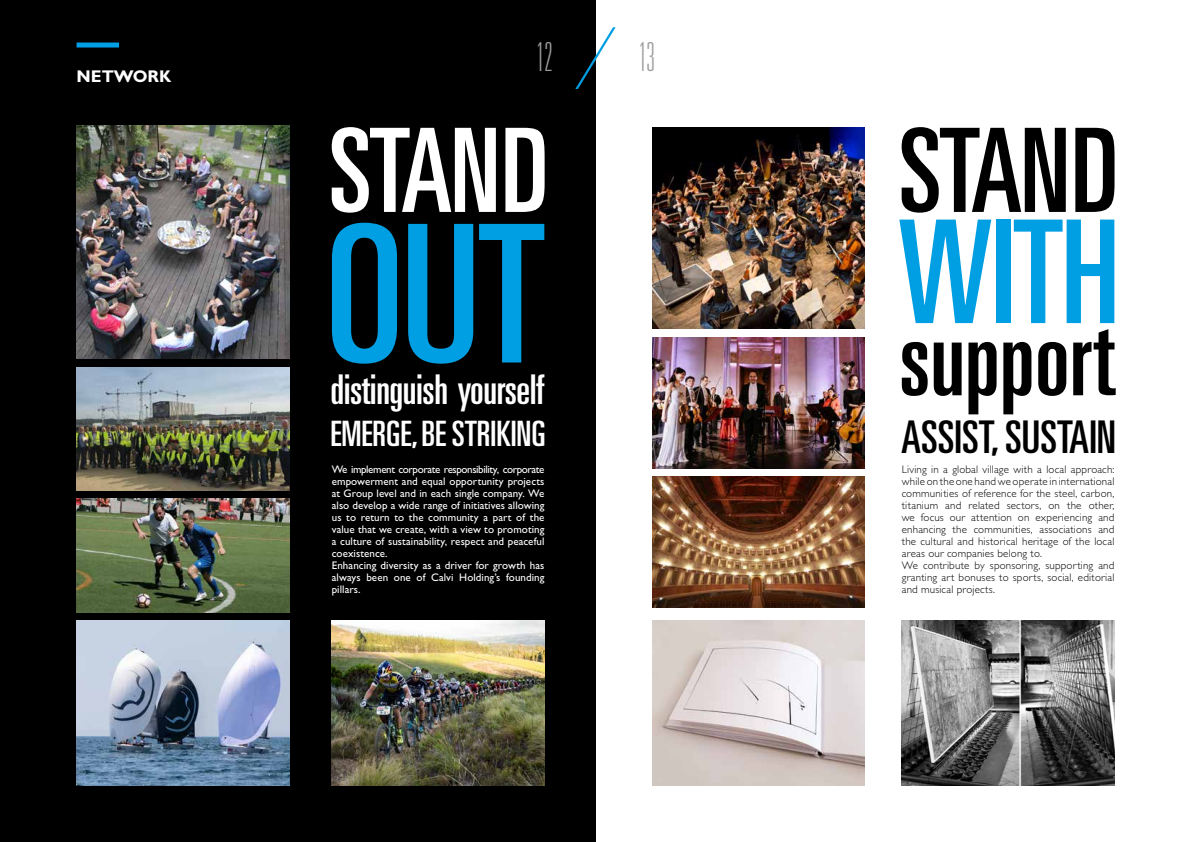
<style>
.page{position:relative;width:1191px;height:842px;background:#fff}
.page>*{position:absolute;margin:0;border:0;box-sizing:border-box;transform-origin:0 0}
.t1{font:ultra-condensed 192px "Univers LT Std";color:#009fe3}
.t2{font:ultra-condensed 143.4px "Univers LT Std";color:#009fe3}
.t3{font:ultra-condensed 116.5px "Univers LT Std";letter-spacing:-.02em;color:#000}
.t4{font:ultra-condensed 116.5px "Univers LT Std";letter-spacing:-.02em;color:#fff}
.t5{font:ultra-condensed 105px "Univers LT Std";color:#000}
.t6{font:ultra-condensed 45.1px "Univers LT Std";color:#000}
.t7{font:ultra-condensed 41px "Univers LT Std";letter-spacing:-.01em;color:#fff}
.t8{font:100 ultra-condensed 40px "Univers LT Std";color:#9d9d9c}
.t9{font:ultra-condensed 35px "Univers LT Std";color:#fff}
.t10{font:700 17px "Gill Sans Std";color:#fff}
.t11{font:300 11px/12px "Gill Sans Std";letter-spacing:.015em;color:#000}
.t12{font:11px/12px "Gill Sans Std";letter-spacing:.005em;color:#fff}
</style>
<div class="page">
<div style="left:0;top:0;width:595px;height:842px;background:#000"></div>
<img style="left:652px;top:128px;width:213px;height:200px">
<img style="left:652px;top:621px;width:213px;height:164px">
<img style="left:901px;top:621px;width:213px;height:164px">
<img style="left:652px;top:337px;width:213px;height:131px">
<img style="left:652px;top:477px;width:213px;height:131px">
<img style="left:77px;top:126px;width:212px;height:232px">
<img style="left:77px;top:621px;width:212px;height:164px">
<img style="left:332px;top:621px;width:212px;height:164px">
<img style="left:77px;top:368px;width:212px;height:122px">
<img style="left:77px;top:499px;width:212px;height:113px">
<div style="left:77px;top:43px;width:42px;height:5px;background:#009fe3"></div>
<svg style="left:575px;top:27px;width:40px;height:62px"></svg>
<h3 class="t10" style="left:77px;top:67px;width:96px">NETWORK</h3>
<h3 class="t8" style="left:536px;top:37px;width:19px">12</h3>
<h3 class="t8" style="left:638px;top:37px;width:19px">13</h3>
<h3 class="t4" style="left:329px;top:104px;width:221px">STAND</h3>
<h1 class="t1" style="left:325px;top:185px;width:222px">OUT</h1>
<h3 class="t7" style="left:330px;top:366px;width:216px">distinguish yourself</h3>
<h3 class="t9" style="left:330px;top:413px;width:217px">EMERGE, BE STRIKING</h3>
<p class="t12" style="left:332px;top:463px;width:214px">We implement corporate responsibility, corporate empowerment and equal opportunity projects at Group level and in each single company. We also develop a wide range of initiatives allowing us to return to the community a part of the value that we create, with a view to promoting a culture of sustainability, respect and peaceful coexistence.<br>Enhancing diversity as a driver for growth has always been one of Calvi Holding’s founding pillars.</p>
<h3 class="t3" style="left:898px;top:104px;width:221px">STAND</h3>
<h2 class="t2" style="left:897px;top:191px;width:224px">WITH</h2>
<h3 class="t5" style="left:899px;top:298px;width:217px">support</h3>
<h3 class="t6" style="left:901px;top:412px;width:217px">ASSIST, SUSTAIN</h3>
<p class="t11" style="left:901px;top:463px;width:214px">Living in a global village with a local approach: while on the one hand we operate in international communities of reference for the steel, carbon, titanium and related sectors, on the other, we focus our attention on experiencing and enhancing the communities, associations and the cultural and historical heritage of the local areas our companies belong to.<br>We contribute by sponsoring, supporting and granting art bonuses to sports, social, editorial and musical projects.</p>
</div>
